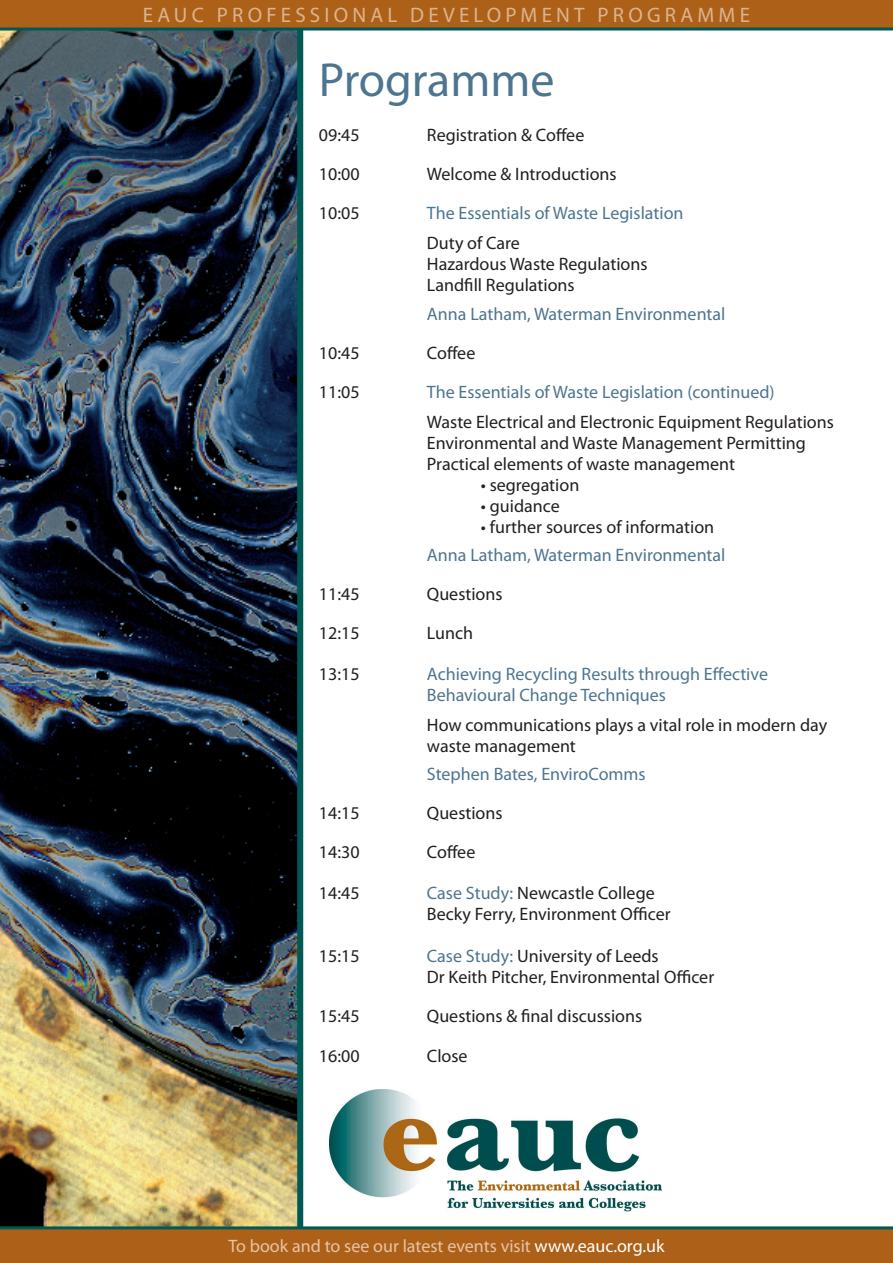
<style>
.page{position:relative;width:893px;height:1263px;background:#fff}
.page>*{position:absolute;margin:0;border:0;box-sizing:border-box;transform-origin:0 0}
.t1{font:48px "Myriad Pro";letter-spacing:-.005em;color:#4d758f}
.t2{font:21px "Myriad Pro";letter-spacing:.2em;color:#dcb38f}
.t3{font:18px/21px "Myriad Pro";color:#231f20}
.t4{font:18px "Myriad Pro";color:#4d758f}
.t5{font:18px "Myriad Pro";color:#e6c4a6}
.s1{color:#4d758f}
.s2{color:#fff}
</style>
<div class="page">
<img style="left:0;top:31px;width:297px;height:1195px">
<div style="left:297px;top:0;width:6px;height:1263px;background:#005954"></div>
<svg style="left:0;top:1226px;width:893px;height:37px;background:#9f611e"></svg>
<svg style="left:0;top:0;width:893px;height:31px;background:#9c6120"></svg>
<img style="left:330px;top:1089px;width:332px;height:123px">
<p class="t2" style="left:143px;top:2px;width:609px">EAUC PROFESSIONAL DEVELOPMENT PROGRAMME</p>
<p class="t1" style="left:319px;top:51px;width:237px">Programme</p>
<p class="t3" style="left:319px;top:124px;width:42px">09:45</p>
<p class="t3" style="left:427px;top:124px;width:159px">Registration &amp; Coffee</p>
<p class="t3" style="left:319px;top:163px;width:42px">10:00</p>
<p class="t3" style="left:427px;top:163px;width:191px">Welcome &amp; Introductions</p>
<p class="t3" style="left:319px;top:202px;width:42px">10:05</p>
<p class="t4" style="left:427px;top:202px;width:258px">The Essentials of Waste Legislation</p>
<p class="t3" style="left:427px;top:232px;width:95px">Duty of Care</p>
<p class="t3" style="left:427px;top:253px;width:222px">Hazardous Waste Regulations</p>
<p class="t3" style="left:427px;top:274px;width:149px">Landfill Regulations</p>
<p class="t4" style="left:427px;top:302px;width:300px">Anna Latham, Waterman Environmental</p>
<p class="t3" style="left:319px;top:342px;width:42px">10:45</p>
<p class="t3" style="left:427px;top:342px;width:50px">Coffee</p>
<p class="t3" style="left:319px;top:381px;width:42px">11:05</p>
<p class="t4" style="left:427px;top:380px;width:349px">The Essentials of Waste Legislation (continued)</p>
<p class="t3" style="left:427px;top:411px;width:408px">Waste Electrical and Electronic Equipment Regulations</p>
<p class="t3" style="left:427px;top:432px;width:381px">Environmental and Waste Management Permitting</p>
<p class="t3" style="left:427px;top:453px;width:310px">Practical elements of waste management</p>
<p class="t3" style="left:481px;top:474px;width:100px">• segregation</p>
<p class="t3" style="left:481px;top:495px;width:80px">• guidance</p>
<p class="t3" style="left:481px;top:516px;width:235px">• further sources of information</p>
<p class="t4" style="left:427px;top:544px;width:300px">Anna Latham, Waterman Environmental</p>
<p class="t3" style="left:319px;top:583px;width:42px">11:45</p>
<p class="t3" style="left:427px;top:583px;width:77px">Questions</p>
<p class="t3" style="left:319px;top:622px;width:42px">12:15</p>
<p class="t3" style="left:427px;top:622px;width:48px">Lunch</p>
<p class="t3" style="left:319px;top:663px;width:42px">13:15</p>
<p class="t4" style="left:427px;top:662px;width:343px">Achieving Recycling Results through Effective</p>
<p class="t4" style="left:427px;top:683px;width:240px">Behavioural Change Techniques</p>
<p class="t3" style="left:427px;top:714px;width:402px">How communications plays a vital role in modern day waste management</p>
<p class="t4" style="left:427px;top:763px;width:220px">Stephen Bates, EnviroComms</p>
<p class="t3" style="left:319px;top:802px;width:42px">14:15</p>
<p class="t3" style="left:427px;top:802px;width:77px">Questions</p>
<p class="t3" style="left:319px;top:841px;width:42px">14:30</p>
<p class="t3" style="left:427px;top:841px;width:50px">Coffee</p>
<p class="t3" style="left:319px;top:882px;width:42px">14:45</p>
<p class="t3" style="left:427px;top:882px;width:229px"><span class="s1">Case Study:</span> Newcastle College</p>
<p class="t3" style="left:427px;top:903px;width:245px">Becky Ferry, Environment Officer</p>
<p class="t3" style="left:319px;top:945px;width:42px">15:15</p>
<p class="t3" style="left:427px;top:945px;width:233px"><span class="s1">Case Study:</span> University of Leeds</p>
<p class="t3" style="left:427px;top:966px;width:289px">Dr Keith Pitcher, Environmental Officer</p>
<p class="t3" style="left:319px;top:1005px;width:42px">15:45</p>
<p class="t3" style="left:427px;top:1005px;width:217px">Questions &amp; final discussions</p>
<p class="t3" style="left:319px;top:1045px;width:42px">16:00</p>
<p class="t3" style="left:427px;top:1045px;width:42px">Close</p>
<p class="t5" style="left:228px;top:1235px;width:438px">To book and to see our latest events visit <span class="s2">www.eauc.org.uk</span></p>
</div>
